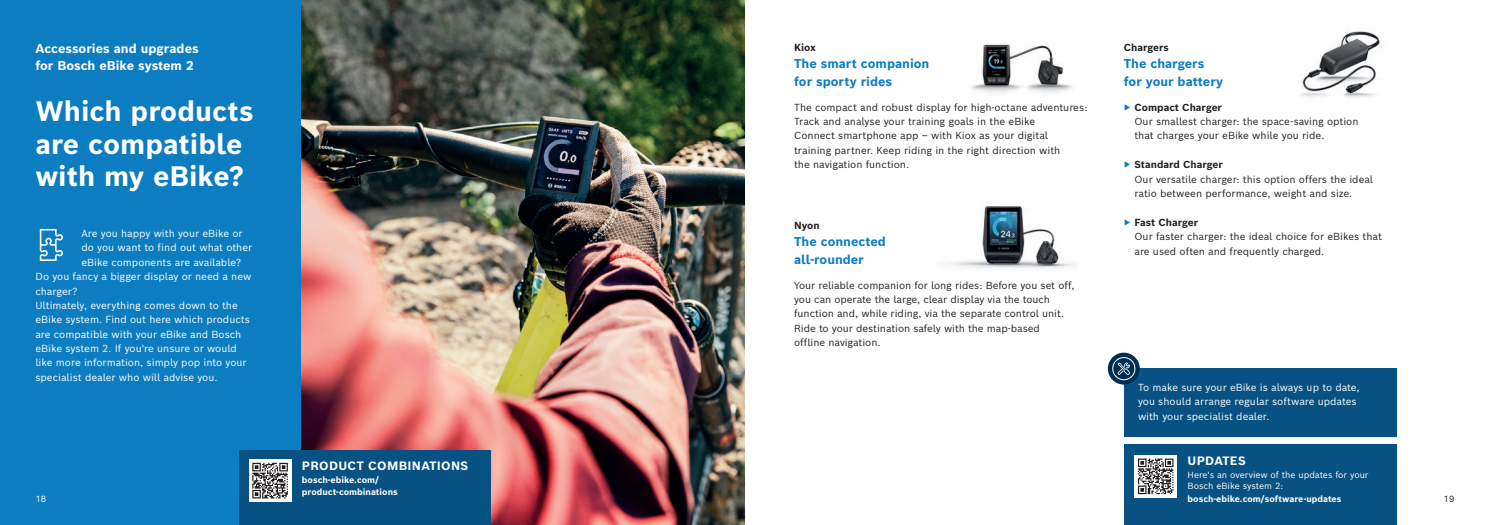
<style>
.page{position:relative;width:1489px;height:525px;background:#fff}
.page>*{position:absolute;margin:0;border:0;box-sizing:border-box;transform-origin:0 0}
.t1{font:700 27.5px/32.5px "Bosch Sans";color:#fff}
.t2{font:700 12.5px/17.5px "Bosch Sans";color:#0d7dc2}
.t3{font:700 12.5px/17.5px "Bosch Sans";color:#fff}
.t4{font:700 11.88px "Bosch Sans";letter-spacing:.025em;color:#fff}
.t5{font:10px/14.4px "Bosch Sans";letter-spacing:-.005em;color:#231f20}
.t6{font:10px/14.4px "Bosch Sans";color:#fff}
.t7{font:700 10px "Bosch Sans";color:#231f20}
.t8{font:700 8.75px/11.2px "Bosch Sans";color:#fff}
.t9{font:8.75px/11.2px "Bosch Sans";color:#fff}
.t10{font:8.75px "Bosch Sans";color:#231f20}
.s1{font-weight:300;color:#0d7dc2}
.s2{font-weight:700}
</style>
<div class="page">
<div style="left:0;top:0;width:301px;height:524px;background:#0d7dc2"></div>
<img style="left:301px;top:0;width:443px;height:524px">
<img style="left:1301px;top:31px;width:79px;height:67px">
<img style="left:947px;top:206px;width:129px;height:62px">
<img style="left:970px;top:44px;width:103px;height:49px">
<div style="left:1123px;top:368px;width:273px;height:69px;background:#085283"></div>
<div style="left:1123px;top:444px;width:273px;height:80px;background:#085283"></div>
<div style="left:239px;top:450px;width:252px;height:74px;background:#085283"></div>
<svg style="left:1107px;top:352px;width:32px;height:32px"></svg>
<div style="left:1112px;top:357px;width:23px;height:23px;border:1px solid #fff;border-radius:50%"></div>
<svg style="left:1117px;top:362px;width:12px;height:12px"></svg>
<svg style="left:40px;top:229px;width:23px;height:32px"></svg>
<div style="left:1134px;top:455px;width:42px;height:42px;background:linear-gradient(to right,#fff,#fff)"></div>
<svg style="left:1137px;top:458px;width:36px;height:36px"></svg>
<div style="left:249px;top:459px;width:42px;height:42px;background:#fff"></div>
<svg style="left:252px;top:462px;width:36px;height:36px"></svg>
<p class="t7" style="left:794px;top:40px;width:24px">Kiox</p>
<p class="t2" style="left:794px;top:55px;width:137px">The smart companion for sporty rides</p>
<p class="t5" style="left:794px;top:99px;width:295px">The compact and robust display for high-octane adventures:<br>Track and analyse your training goals in the eBike<br>Connect smartphone app – with Kiox as your digital training partner. Keep riding in the right direction with<br>the navigation function.</p>
<p class="t3" style="left:35px;top:39px;width:165px">Accessories and upgrades for Bosch eBike system 2</p>
<p class="t7" style="left:1123px;top:40px;width:46px">Chargers</p>
<p class="t2" style="left:1123px;top:55px;width:101px">The chargers for your battery</p>
<p class="t5" style="left:1134px;top:99px;width:225px;text-indent:-11px"><span class="s1">▶</span> <span class="s2">Compact Charger<br></span>Our smallest charger: the space-saving option that charges your eBike while you ride.</p>
<p class="t5" style="left:1134px;top:157px;width:240px;text-indent:-11px"><span class="s1">▶</span> <span class="s2">Standard Charger<br></span>Our versatile charger: this option offers the ideal ratio between performance, weight and size.</p>
<p class="t5" style="left:1134px;top:214px;width:249px;text-indent:-11px"><span class="s1">▶</span> <span class="s2">Fast Charger<br></span>Our faster charger: the ideal choice for eBikes that are used often and frequently charged.</p>
<h1 class="t1" style="left:35px;top:94px;width:220px">Which products are compatible with my eBike?</h1>
<p class="t6" style="left:81px;top:226px;width:162px">Are you happy with your eBike or</p>
<p class="t6" style="left:81px;top:240px;width:172px">do you want to find out what other</p>
<p class="t6" style="left:81px;top:254px;width:161px">eBike components are available?</p>
<p class="t6" style="left:35px;top:269px;width:217px">Do you fancy a bigger display or need a new</p>
<p class="t6" style="left:35px;top:283px;width:44px">charger?</p>
<p class="t6" style="left:35px;top:297px;width:204px">Ultimately, everything comes down to the</p>
<p class="t6" style="left:35px;top:312px;width:216px">eBike system. Find out here which products</p>
<p class="t6" style="left:35px;top:326px;width:207px">are compatible with your eBike and Bosch</p>
<p class="t6" style="left:35px;top:341px;width:203px">eBike system 2. If you're unsure or would</p>
<p class="t6" style="left:35px;top:355px;width:213px">like more information, simply pop into your</p>
<p class="t6" style="left:35px;top:369px;width:184px">specialist dealer who will advise you.</p>
<p class="t7" style="left:794px;top:218px;width:27px">Nyon</p>
<p class="t2" style="left:794px;top:232px;width:93px">The connected all-rounder</p>
<p class="t5" style="left:794px;top:277px;width:282px">Your reliable companion for long rides: Before you set off, you can operate the large, clear display via the touch function and, while riding, via the separate control unit.<br>Ride to your destination safely with the map-based<br>offline navigation.</p>
<p class="t6" style="left:1137px;top:379px;width:223px">To make sure your eBike is always up to date, you should arrange regular software updates with your specialist dealer.</p>
<p class="t4" style="left:1187px;top:452px;width:60px">UPDATES</p>
<p class="t9" style="left:1187px;top:468px;width:182px">Here's an overview of the updates for your<br>Bosch eBike system 2:</p>
<p class="t8" style="left:1187px;top:492px;width:155px">bosch-ebike.com/software-updates</p>
<p class="t4" style="left:302px;top:458px;width:168px">PRODUCT COMBINATIONS</p>
<p class="t8" style="left:302px;top:474px;width:97px">bosch-ebike.com/ product-combinations</p>
<p class="t9" style="left:35px;top:492px;width:12px">18</p>
<p class="t10" style="left:1443px;top:492px;width:12px">19</p>
</div>
